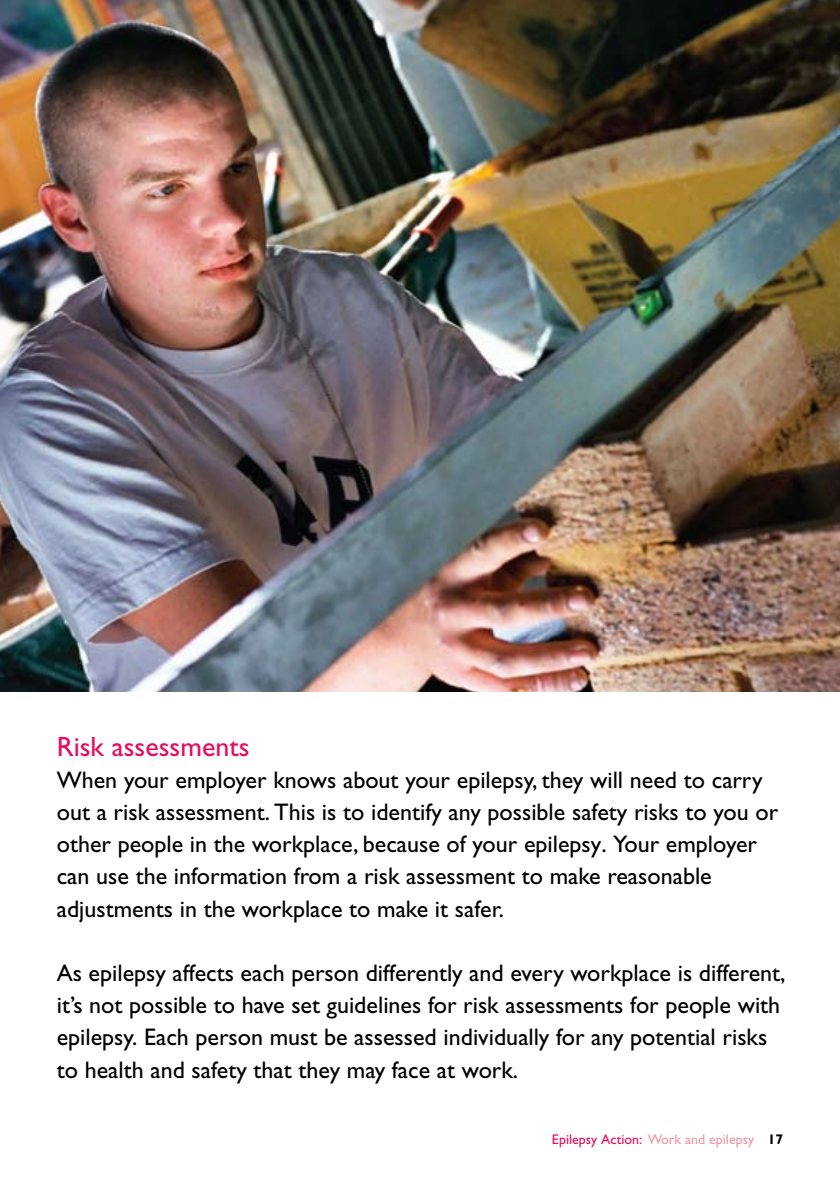
<style>
.page{position:relative;width:840px;height:1191px;background:#fff}
.page>*{position:absolute;margin:0;border:0;box-sizing:border-box;transform-origin:0 0}
.t1{font:28px "Gill Sans Std";color:#e40e62}
.t2{font:24px/32.2px "Gill Sans Std";color:#000}
.t3{font:14px "Gill Sans Std";color:#e40e62}
.s1{color:#f095a2}
.s2{font-weight:700;color:#000}
</style>
<div class="page">
<img style="left:0;top:0;width:839px;height:691px">
<p class="t1" style="left:57px;top:730px;width:194px">Risk assessments</p>
<p class="t2" style="left:57px;top:763px;width:722px">When your employer knows about your epilepsy, they will need to carry out a risk assessment. This is to identify any possible safety risks to you or other people in the workplace, because of your epilepsy. Your employer can use the information from a risk assessment to make reasonable adjustments in the workplace to make it safer.</p>
<p class="t2" style="left:57px;top:957px;width:729px">As epilepsy affects each person differently and every workplace is different, it’s not possible to have set guidelines for risk assessments for people with epilepsy. Each person must be assessed individually for any potential risks to health and safety that they may face at work.</p>
<p class="t3" style="left:551px;top:1131px;width:232px">Epilepsy Action: <span class="s1">Work and epilepsy</span> <span class="s2">17</span></p>
</div>
